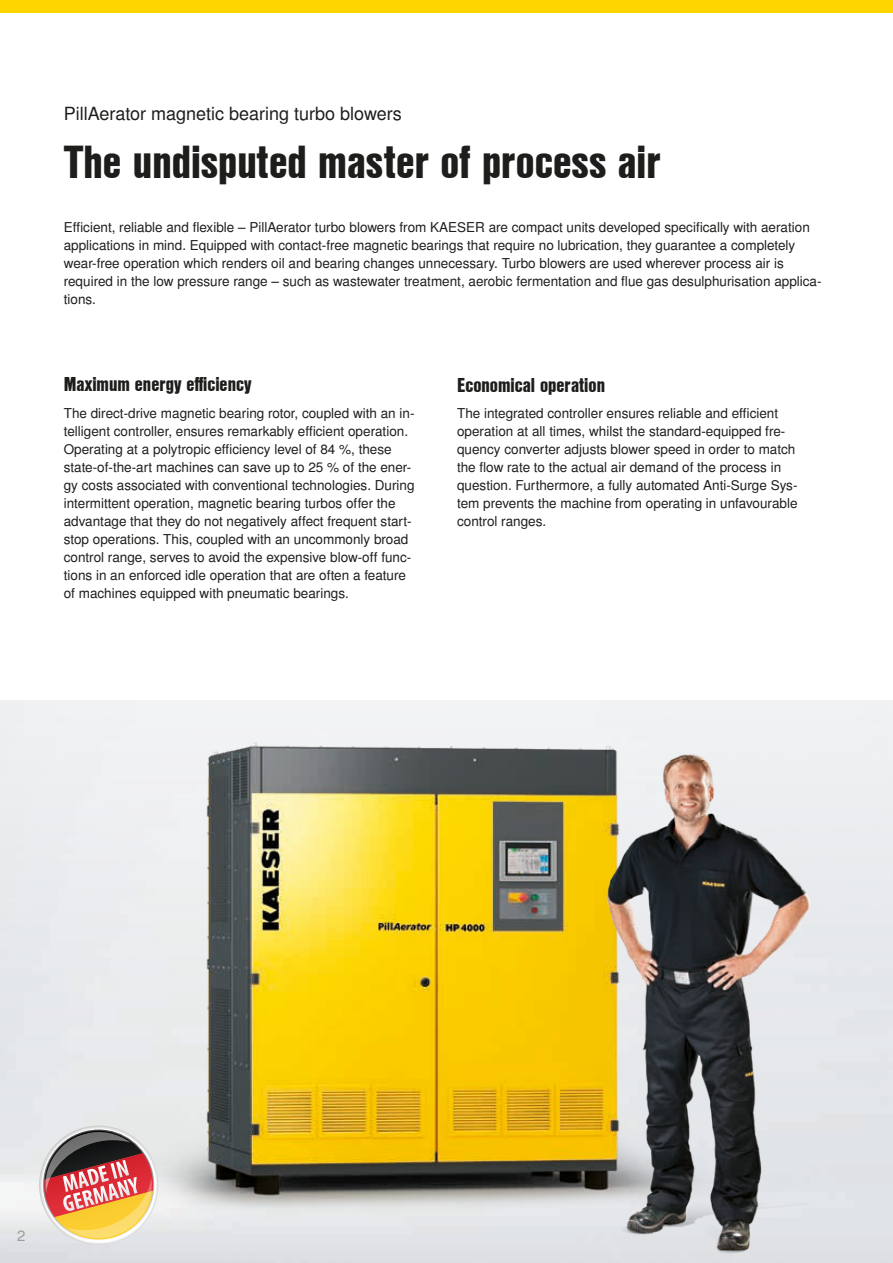
<style>
.page{position:relative;width:893px;height:1263px;background:#fff}
.page>*{position:absolute;margin:0;border:0;box-sizing:border-box;transform-origin:0 0}
.t1{font:45px "Nimbus San L Bla Con";color:#1d1d1b}
.t2{font:19.5px "Nimbus San L Bla Con";color:#1d1d1b}
.t3{font:18px "Nimbus San L";color:#1d1d1b}
.t4{font:15px "Nimbus San L";color:#9d9d9d}
.t5{font:13.5px/18px "Nimbus San L";color:#1d1d1b}
</style>
<div class="page">
<img style="left:0;top:700px;width:893px;height:563px">
<img style="left:589px;top:749px;width:221px;height:510px">
<svg style="left:33px;top:1125px;width:132px;height:126px;background:#caa693"></svg>
<div style="left:0;top:0;width:893px;height:13px;background:#ffd500"></div>
<h3 class="t3" style="left:64px;top:103px;width:340px">PillAerator magnetic bearing turbo blowers</h3>
<h1 class="t1" style="left:64px;top:128px;width:598px">The undisputed master of process air</h1>
<p class="t5" style="left:64px;top:219px;width:759px">Efficient, reliable and flexible – PillAerator turbo blowers from KAESER are compact units developed specifically with aeration applications in mind. Equipped with contact-free magnetic bearings that require no lubrication, they guarantee a completely wear-free operation which renders oil and bearing changes unnecessary. Turbo blowers are used wherever process air is required in the low pressure range – such as wastewater treatment, aerobic fermentation and flue gas desulphurisation applica&shy;tions.</p>
<h2 class="t2" style="left:64px;top:370px;width:189px">Maximum energy efficiency</h2>
<p class="t5" style="left:64px;top:405px;width:352px">The direct-drive magnetic bearing rotor, coupled with an in&shy;telligent controller, ensures remarkably efficient operation.<br>Operating at a polytropic efficiency level of 84 %, these state-of-the-art machines can save up to 25 % of the ener&shy;gy costs associated with conventional technologies. During intermittent operation, magnetic bearing turbos offer the advantage that they do not negatively affect frequent start&shy;stop operations. This, coupled with an uncommonly broad control range, serves to avoid the expensive blow-off func&shy;tions in an enforced idle operation that are often a feature of machines equipped with pneumatic bearings.</p>
<h2 class="t2" style="left:457px;top:370px;width:149px">Economical operation</h2>
<p class="t5" style="left:457px;top:405px;width:342px">The integrated controller ensures reliable and efficient operation at all times, whilst the standard-equipped fre&shy;quency converter adjusts blower speed in order to match the flow rate to the actual air demand of the process in question. Furthermore, a fully automated Anti-Surge Sys&shy;tem prevents the machine from operating in unfavourable control ranges.</p>
<p class="t4" style="left:17px;top:1226px;width:10px">2</p>
</div>
